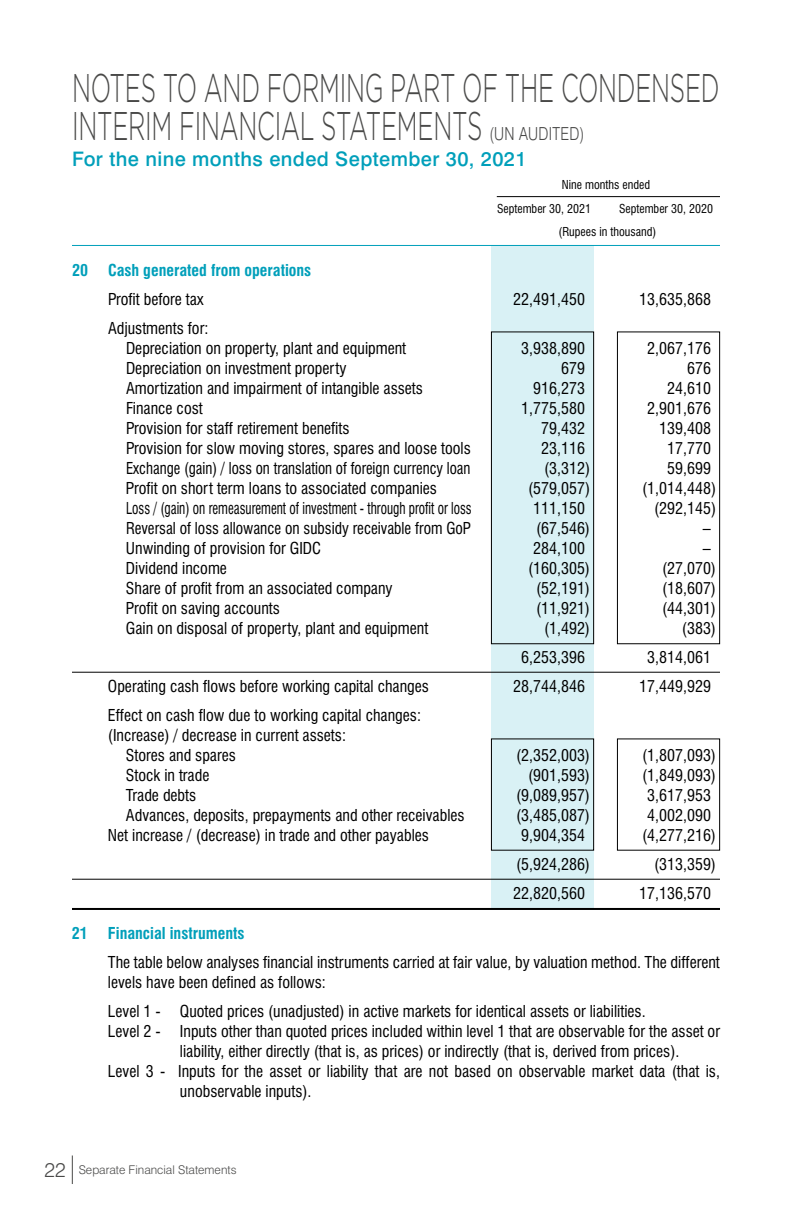
<style>
.page{position:relative;width:792px;height:1224px;background:#fff}
.page>*{position:absolute;margin:0;border:0;box-sizing:border-box;transform-origin:0 0}
.t1{font:300 40px/38px "Gotham";letter-spacing:-.01em;color:#494948;scale:.6 1}
.t2{font:500 20px "Swiss 721 BT";letter-spacing:.02em;color:#009fba}
.t3{font:300 20px "Swiss 721 BT";color:#494948}
.t4{font:300 18px "Swiss 721 BT";letter-spacing:.02em;color:#494948;scale:.8 1}
.t5{font:condensed 16px/20px "Swiss 721 BT";color:#000}
.t6{font:condensed 16px "Swiss 721 BT";color:#000;scale:.82 1}
.t7{font:condensed 16px "Swiss 721 BT";color:#000;scale:.93 1}
.t8{font:700 condensed 16px "Swiss 721 BT";color:#009fba}
.t9{font:condensed 16px "Swiss 721 BT";color:#000;scale:.96 1}
.t10{font:condensed 12px/23.4px "Swiss 721 BT";color:#000}
.t11{font:300 12px "Swiss 721 BT";color:#494948}
</style>
<div class="page">
<svg style="left:72px;top:1156px;width:1px;height:28px"></svg>
<div style="left:491px;top:246px;width:103px;height:663px;background:#d9f1f5"></div>
<hr style="left:497px;top:196px;width:223px;height:1px;background:#000">
<hr style="left:72px;top:245px;width:648px;height:1px;background:#009fba">
<hr style="left:72px;top:672px;width:648px;height:1px;background:#000">
<hr style="left:72px;top:879px;width:648px;height:1px;background:#000">
<hr style="left:72px;top:908px;width:648px;height:2px;background:#000">
<div style="left:617px;top:332px;width:103px;height:312px;border:1px solid #000"></div>
<div style="left:491px;top:332px;width:103px;height:312px;border:1px solid #000"></div>
<div style="left:617px;top:739px;width:103px;height:111px;border:1px solid #000"></div>
<div style="left:491px;top:739px;width:103px;height:111px;border:1px solid #000"></div>
<h1 class="t1" style="left:72px;top:68px;width:1081px">NOTES TO AND FORMING PART OF THE CONDENSED<br>INTERIM FINANCIAL STATEMENTS</h1>
<p class="t4" style="left:489px;top:123px;width:120px">(UN AUDITED)</p>
<p class="t2" style="left:72px;top:147px;width:456px">For the nine months ended September 30, 2021</p>
<p class="t10" style="left:497px;top:173px;width:155px;text-indent:65px">Nine months ended<br>September 30, 2021</p>
<p class="t10" style="left:559px;top:197px;width:156px;text-indent:60px">September 30, 2020 (Rupees in thousand)</p>
<p class="t8" style="left:72px;top:261px;width:17px">20</p>
<p class="t8" style="left:108px;top:261px;width:205px">Cash generated from operations</p>
<p class="t5" style="left:108px;top:289px;width:97px">Profit before tax</p>
<p class="t5" style="left:513px;top:289px;width:73px">22,491,450</p>
<p class="t5" style="left:639px;top:289px;width:73px">13,635,868</p>
<p class="t5" style="left:126px;top:318px;width:282px;text-indent:-18px">Adjustments for:<br>Depreciation on property, plant and equipment</p>
<p class="t5" style="left:521px;top:338px;width:65px">3,938,890</p>
<p class="t5" style="left:647px;top:338px;width:65px">2,067,176</p>
<p class="t5" style="left:126px;top:358px;width:222px">Depreciation on investment property</p>
<p class="t5" style="left:561px;top:358px;width:25px">679</p>
<p class="t5" style="left:687px;top:358px;width:25px">676</p>
<p class="t5" style="left:126px;top:378px;width:298px">Amortization and impairment of intangible assets</p>
<p class="t5" style="left:533px;top:378px;width:53px">916,273</p>
<p class="t5" style="left:667px;top:378px;width:45px">24,610</p>
<p class="t5" style="left:126px;top:398px;width:78px">Finance cost</p>
<p class="t5" style="left:521px;top:398px;width:65px">1,775,580</p>
<p class="t5" style="left:647px;top:398px;width:65px">2,901,676</p>
<p class="t5" style="left:126px;top:418px;width:225px">Provision for staff retirement benefits</p>
<p class="t5" style="left:541px;top:418px;width:45px">79,432</p>
<p class="t5" style="left:659px;top:418px;width:53px">139,408</p>
<p class="t5" style="left:126px;top:438px;width:346px">Provision for slow moving stores, spares and loose tools</p>
<p class="t5" style="left:541px;top:438px;width:45px">23,116</p>
<p class="t5" style="left:667px;top:438px;width:45px">17,770</p>
<p class="t7" style="left:126px;top:459px;width:372px">Exchange (gain) / loss on translation of foreign currency loan</p>
<p class="t5" style="left:544px;top:458px;width:48px">(3,312)</p>
<p class="t5" style="left:667px;top:458px;width:45px">59,699</p>
<p class="t5" style="left:126px;top:478px;width:313px">Profit on short term loans to associated companies</p>
<p class="t5" style="left:528px;top:478px;width:64px">(579,057)</p>
<p class="t5" style="left:642px;top:478px;width:75px">(1,014,448)</p>
<p class="t6" style="left:126px;top:499px;width:423px">Loss / (gain) on remeasurement of investment - through profit or loss</p>
<p class="t5" style="left:533px;top:498px;width:53px">111,150</p>
<p class="t5" style="left:654px;top:498px;width:64px">(292,145)</p>
<p class="t9" style="left:126px;top:519px;width:361px">Reversal of loss allowance on subsidy receivable from GoP</p>
<p class="t5" style="left:536px;top:518px;width:56px">(67,546)</p>
<p class="t5" style="left:703px;top:518px;width:9px">–</p>
<p class="t5" style="left:126px;top:538px;width:197px">Unwinding of provision for GIDC</p>
<p class="t5" style="left:533px;top:538px;width:53px">284,100</p>
<p class="t5" style="left:703px;top:538px;width:9px">–</p>
<p class="t5" style="left:126px;top:558px;width:103px">Dividend income</p>
<p class="t5" style="left:528px;top:558px;width:64px">(160,305)</p>
<p class="t5" style="left:662px;top:558px;width:56px">(27,070)</p>
<p class="t5" style="left:126px;top:578px;width:268px">Share of profit from an associated company</p>
<p class="t5" style="left:536px;top:578px;width:56px">(52,191)</p>
<p class="t5" style="left:662px;top:578px;width:56px">(18,607)</p>
<p class="t5" style="left:126px;top:598px;width:155px">Profit on saving accounts</p>
<p class="t5" style="left:536px;top:598px;width:56px">(11,921)</p>
<p class="t5" style="left:662px;top:598px;width:56px">(44,301)</p>
<p class="t5" style="left:126px;top:618px;width:304px">Gain on disposal of property, plant and equipment</p>
<p class="t5" style="left:544px;top:618px;width:48px">(1,492)</p>
<p class="t5" style="left:682px;top:618px;width:36px">(383)</p>
<p class="t5" style="left:521px;top:647px;width:65px">6,253,396</p>
<p class="t5" style="left:647px;top:647px;width:65px">3,814,061</p>
<p class="t5" style="left:108px;top:676px;width:322px">Operating cash flows before working capital changes</p>
<p class="t5" style="left:513px;top:676px;width:73px">28,744,846</p>
<p class="t5" style="left:639px;top:676px;width:73px">17,449,929</p>
<p class="t5" style="left:108px;top:705px;width:315px">Effect on cash flow due to working capital changes:</p>
<p class="t5" style="left:108px;top:725px;width:240px">(Increase) / decrease in current assets:</p>
<p class="t5" style="left:126px;top:745px;width:111px">Stores and spares</p>
<p class="t5" style="left:516px;top:745px;width:75px">(2,352,003)</p>
<p class="t5" style="left:642px;top:745px;width:75px">(1,807,093)</p>
<p class="t5" style="left:126px;top:765px;width:85px">Stock in trade</p>
<p class="t5" style="left:528px;top:765px;width:64px">(901,593)</p>
<p class="t5" style="left:642px;top:765px;width:75px">(1,849,093)</p>
<p class="t5" style="left:126px;top:785px;width:72px">Trade debts</p>
<p class="t5" style="left:516px;top:785px;width:75px">(9,089,957)</p>
<p class="t5" style="left:647px;top:785px;width:65px">3,617,953</p>
<p class="t5" style="left:126px;top:805px;width:340px">Advances, deposits, prepayments and other receivables</p>
<p class="t5" style="left:516px;top:805px;width:75px">(3,485,087)</p>
<p class="t5" style="left:647px;top:805px;width:65px">4,002,090</p>
<p class="t5" style="left:108px;top:825px;width:322px">Net increase / (decrease) in trade and other payables</p>
<p class="t5" style="left:521px;top:825px;width:65px">9,904,354</p>
<p class="t5" style="left:642px;top:825px;width:75px">(4,277,216)</p>
<p class="t5" style="left:516px;top:854px;width:75px">(5,924,286)</p>
<p class="t5" style="left:654px;top:854px;width:64px">(313,359)</p>
<p class="t5" style="left:513px;top:883px;width:73px">22,820,560</p>
<p class="t5" style="left:639px;top:883px;width:73px">17,136,570</p>
<p class="t8" style="left:72px;top:924px;width:17px">21</p>
<p class="t8" style="left:108px;top:924px;width:138px">Financial instruments</p>
<p class="t5" style="left:108px;top:952px;width:613px">The table below analyses financial instruments carried at fair value, by valuation method. The different levels have been defined as follows:</p>
<p class="t5" style="left:108px;top:1001px;width:539px">Level 1 - Quoted prices (unadjusted) in active markets for identical assets or liabilities.</p>
<p class="t5" style="left:108px;top:1021px;width:614px">Level 2 - Inputs other than quoted prices included within level 1 that are observable for the asset or</p>
<p class="t5" style="left:180px;top:1041px;width:501px">liability, either directly (that is, as prices) or indirectly (that is, derived from prices).</p>
<p class="t5" style="left:108px;top:1061px;width:614px">Level 3 - Inputs for the asset or liability that are not based on observable market data (that is,</p>
<p class="t5" style="left:180px;top:1081px;width:133px">unobservable inputs).</p>
<p class="t3" style="left:45px;top:1158px;width:23px">22</p>
<p class="t11" style="left:79px;top:1163px;width:159px">Separate Financial Statements</p>
</div>
